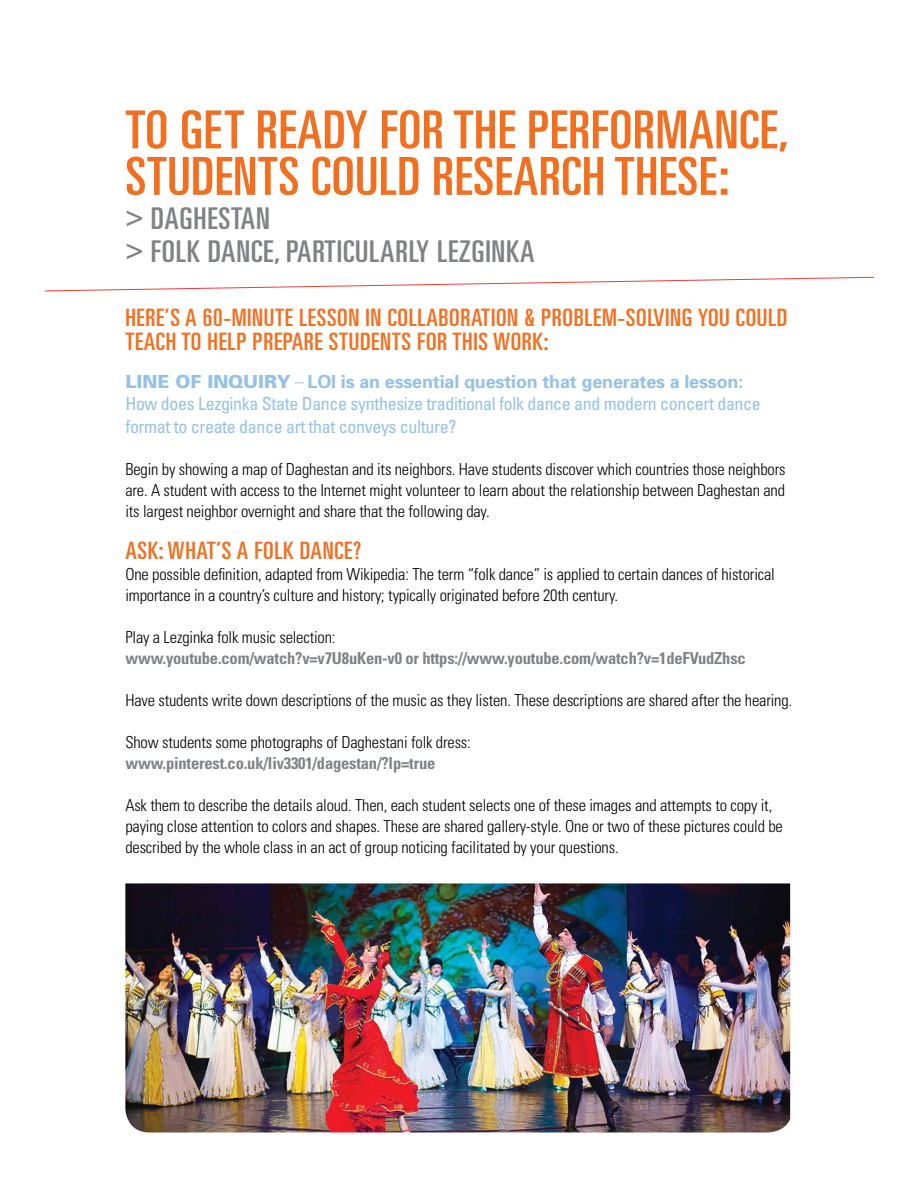
<style>
.page{position:relative;width:918px;height:1188px;background:#fff}
.page>*{position:absolute;margin:0;border:0;box-sizing:border-box;transform-origin:0 0}
.t1{font:ultra-condensed 52.5px/46.5px "Univers";letter-spacing:.01em;color:#f36f20;scale:1.08 1}
.t2{font:ultra-condensed 30px/33px "Univers";letter-spacing:.025em;color:#808284}
.t3{font:ultra-condensed 24px/24px "Univers";letter-spacing:.025em;color:#f36f20;scale:1.08 1}
.t4{font:condensed 18px/22.5px "Univers";letter-spacing:-.02em;color:#95c1e8}
.t5{font:300 condensed 16.5px/21px "Univers";letter-spacing:-.01em;color:#000}
.t6{font:700 condensed 16.5px "Univers";letter-spacing:-.01em;color:#808284}
.s1{font-weight:900;font-stretch:normal}
.s2{font-weight:300}
.s3{font-weight:700;font-stretch:normal}
</style>
<div class="page">
<svg style="left:45px;top:277px;width:829px;height:15px"></svg>
<img style="left:125px;top:883px;width:665px;height:249px">
<h1 class="t1" style="left:125px;top:106px;width:616px">TO GET READY FOR THE PERFORMANCE,<br>STUDENTS COULD RESEARCH THESE:</h1>
<h2 class="t2" style="left:125px;top:202px;width:411px">&gt; DAGHESTAN<br>&gt; FOLK DANCE, PARTICULARLY LEZGINKA</h2>
<h3 class="t3" style="left:125px;top:306px;width:615px">HERE’S A 60-MINUTE LESSON IN COLLABORATION &amp; PROBLEM-SOLVING YOU COULD<br>TEACH TO HELP PREPARE STUDENTS FOR THIS WORK:</h3>
<p class="t4" style="left:125px;top:370px;width:637px"><span class="s1">LINE OF INQUIRY</span> <span class="s2">–</span> <span class="s3">LOI is an essential question that generates a lesson:<br></span>How does Lezginka State Dance synthesize traditional folk dance and modern concert dance format to create dance art that conveys culture?</p>
<p class="t5" style="left:125px;top:458px;width:662px;text-align:justify">Begin by showing a map of Daghestan and its neighbors. Have students discover which countries those neighbors are. A student with access to the Internet might volunteer to learn about the relationship between Daghestan and its largest neighbor overnight and share that the following day.</p>
<h3 class="t3" style="left:125px;top:538px;width:220px">ASK: WHAT’S A FOLK DANCE?</h3>
<p class="t5" style="left:125px;top:563px;width:651px">One possible definition, adapted from Wikipedia: The term “folk dance” is applied to certain dances of historical importance in a country’s culture and history; typically originated before 20th century.</p>
<p class="t5" style="left:125px;top:626px;width:212px">Play a Lezginka folk music selection:</p>
<p class="t6" style="left:125px;top:648px;width:622px">www.youtube.com/watch?v=v7U8uKen-v0 or https://www.youtube.com/watch?v=1deFVudZhsc</p>
<p class="t5" style="left:125px;top:689px;width:668px">Have students write down descriptions of the music as they listen. These descriptions are shared after the hearing.</p>
<p class="t5" style="left:125px;top:731px;width:347px">Show students some photographs of Daghestani folk dress:</p>
<p class="t6" style="left:125px;top:753px;width:311px">www.pinterest.co.uk/liv3301/dagestan/?lp=true</p>
<p class="t5" style="left:125px;top:794px;width:659px">Ask them to describe the details aloud. Then, each student selects one of these images and attempts to copy it, paying close attention to colors and shapes. These are shared gallery-style. One or two of these pictures could be described by the whole class in an act of group noticing facilitated by your questions.</p>
</div>
